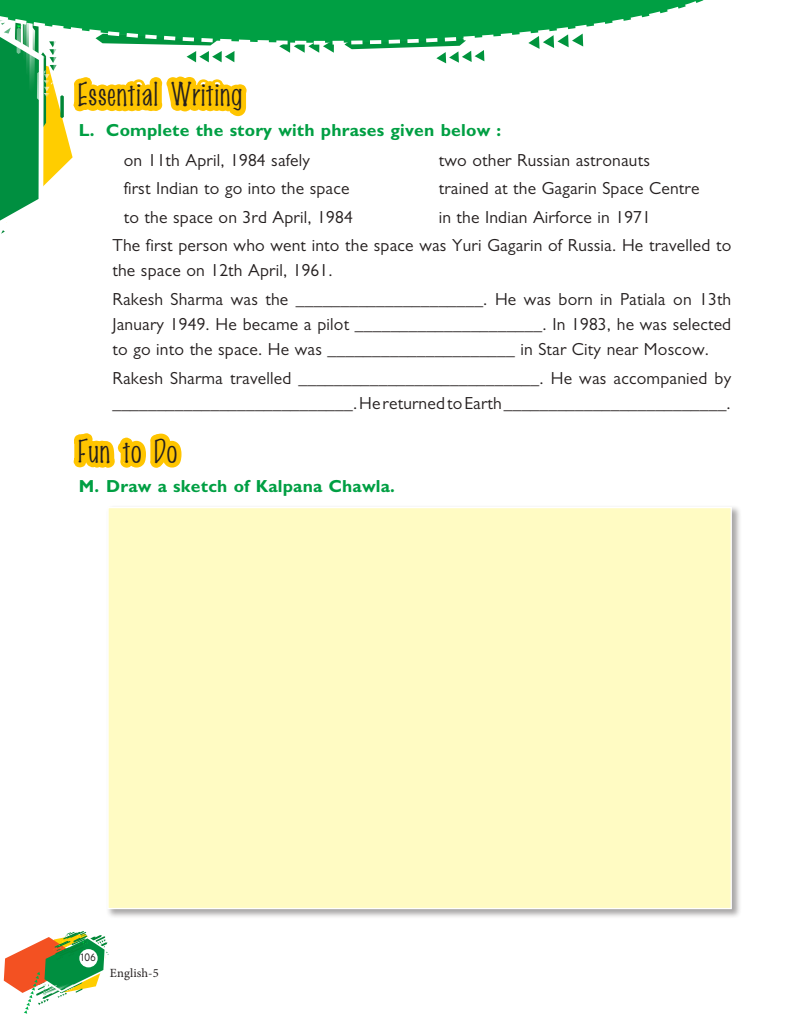
<style>
.page{position:relative;width:810px;height:1035px;background:#fff}
.page>*{position:absolute;margin:0;border:0;box-sizing:border-box;transform-origin:0 0}
.t1{font:28.75px "Marker Fine Point";letter-spacing:.04em;color:#241f1f;scale:1.1 1}
.t2{font:17.5px/28.6px "Gill Sans MT Pro";letter-spacing:.01em;color:#241f1f}
.t3{font:700 17.5px "Gill Sans MT Pro";letter-spacing:.01em;color:#009f43}
.t4{font:12.5px "Minion Pro";letter-spacing:.01em;color:#241f1f}
.t5{font:10px "B Preplay";color:#241f1f}
</style>
<div class="page">
<svg style="left:4px;top:931px;width:105px;height:83px"></svg>
<div style="left:79px;top:949px;width:19px;height:18px;background:#fff;border-radius:50%"></div>
<svg style="left:0;top:0;width:704px;height:234px"></svg>
<svg style="left:73px;top:433px;width:109px;height:35px"></svg>
<div style="left:105px;top:505px;width:637px;height:414px;background:#241f1f;opacity:.4"></div>
<div style="left:107px;top:507px;width:625px;height:402px;background:#fffbc3;border:1px solid #fff"></div>
<h1 class="t1" style="left:79px;top:76px;width:151px">Essential Writing</h1>
<p class="t3" style="left:79px;top:119px;width:424px">L. Complete the story with phrases given below :</p>
<p class="t2" style="left:124px;top:145px;width:188px">on 11th April, 1984 safely</p>
<p class="t2" style="left:439px;top:145px;width:213px">two other Russian astronauts</p>
<p class="t2" style="left:124px;top:174px;width:227px">first Indian to go into the space</p>
<p class="t2" style="left:439px;top:174px;width:262px">trained at the Gagarin Space Centre</p>
<p class="t2" style="left:124px;top:202px;width:231px">to the space on 3rd April, 1984</p>
<p class="t2" style="left:113px;top:202px;width:620px;text-indent:326px">in the Indian Airforce in 1971<br>The first person who went into the space was Yuri Gagarin of Russia. He travelled to</p>
<p class="t2" style="left:112px;top:256px;width:620px">the space on 12th April, 1961.<br>Rakesh Sharma was the _____________________. He was born in Patiala on 13th</p>
<p class="t2" style="left:112px;top:311px;width:620px;line-height:25px">January 1949. He became a pilot _____________________. In 1983, he was selected to go into the space. He was _____________________ in Star City near Moscow.</p>
<p class="t2" style="left:112px;top:365px;width:620px;line-height:25px">Rakesh Sharma travelled ___________________________. He was accompanied by ___________________________. He returned to Earth _________________________.</p>
<h1 class="t1" style="left:79px;top:432px;width:91px">Fun to Do</h1>
<p class="t3" style="left:79px;top:476px;width:318px">M. Draw a sketch of Kalpana Chawla.</p>
<p class="t5" style="left:81px;top:952px;width:17px">106</p>
<p class="t4" style="left:110px;top:965px;width:50px">English-5</p>
</div>
